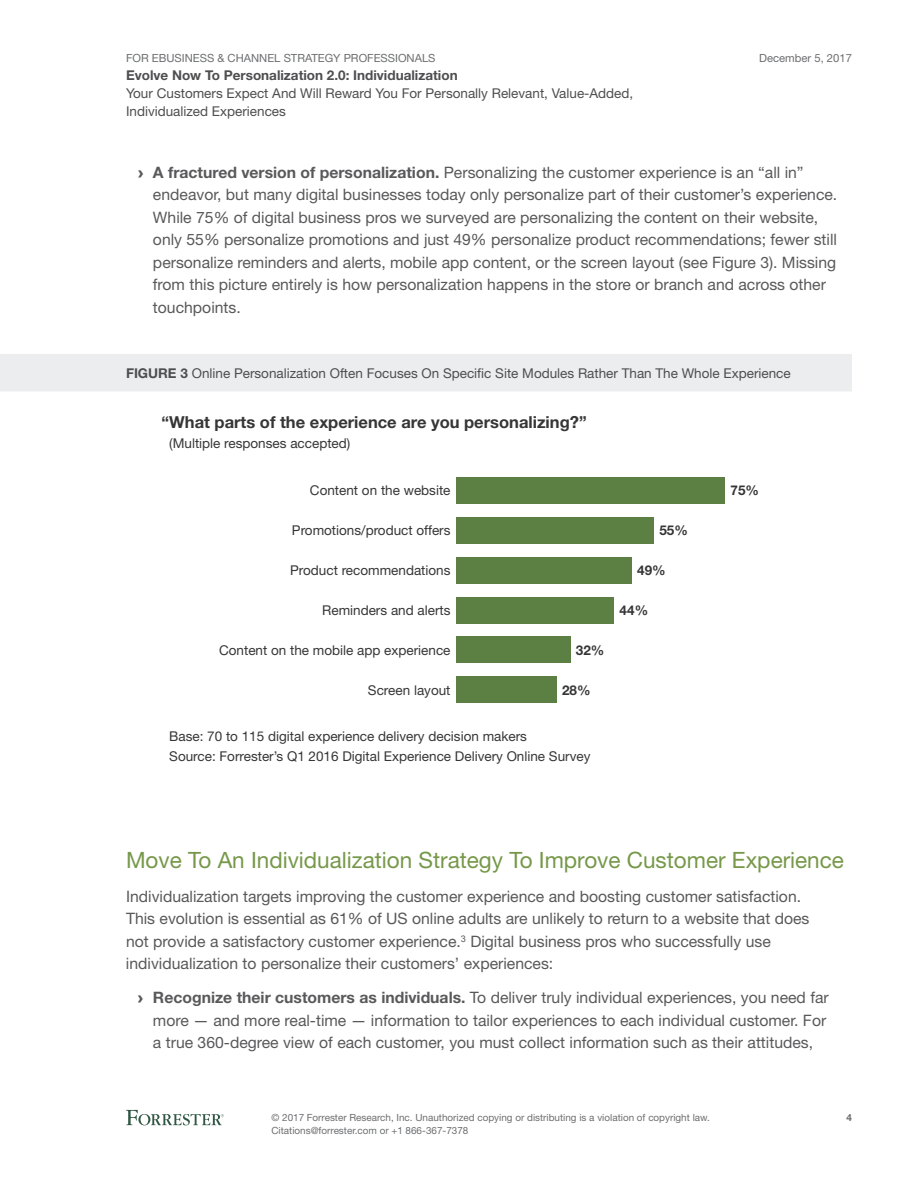
<style>
.page{position:relative;width:918px;height:1188px;background:#fff}
.page>*{position:absolute;margin:0;border:0;box-sizing:border-box;transform-origin:0 0}
.t1{font:22.5px "Helvetica Neue LT Std";color:#769849}
.t2{font:700 16.5px "Helvetica Neue LT Std";color:#363636}
.t3{font:15.75px/22.5px "Helvetica Neue LT Std";color:#59595b}
.t4{font:13.5px/19.8px "Helvetica Neue LT Std";color:#363636}
.t5{font:13.5px/18px "Helvetica Neue LT Std";color:#4e4e50}
.t6{font:700 13.5px "Helvetica Neue LT Std";color:#4e4e50}
.t7{font:700 13.5px "Helvetica Neue LT Std";color:#363636}
.t8{font:11.25px "Helvetica Neue LT Std";color:#6d6e70}
.t9{font:9.9px/12.8px "Helvetica Neue LT Std";color:#6d6e70}
.t10{font:700 9.9px "Helvetica Neue LT Std";color:#6d6e70}
.s1{font-family:"Arial";font-weight:900}
.s2{font-weight:700}
</style>
<div class="page">
<svg style="left:126px;top:1110px;width:98px;height:15px"></svg>
<div style="left:0;top:354px;width:852px;height:37px;background:#ecedee"></div>
<div style="left:456px;top:477px;width:269px;height:26px;background:#5c7f43"></div>
<div style="left:456px;top:517px;width:197px;height:26px;background:#5c7f43"></div>
<div style="left:456px;top:557px;width:176px;height:26px;background:#5c7f43"></div>
<div style="left:456px;top:597px;width:158px;height:26px;background:#5c7f43"></div>
<div style="left:456px;top:637px;width:115px;height:26px;background:#5c7f43"></div>
<div style="left:456px;top:677px;width:101px;height:26px;background:#5c7f43"></div>
<p class="t8" style="left:126px;top:51px;width:311px">For eBusiness &amp; Channel Strategy Professionals</p>
<p class="t6" style="left:126px;top:67px;width:333px">Evolve Now To Personalization 2.0: Individualization</p>
<p class="t5" style="left:126px;top:84px;width:509px">Your Customers Expect And Will Reward You For Personally Relevant, Value-Added,<br>Individualized Experiences</p>
<p class="t8" style="left:759px;top:51px;width:94px">December 5, 2017</p>
<p class="t3" style="left:153px;top:161px;width:686px;text-indent:-15px"><span class="s1">›</span> <span class="s2">A fractured version of personalization.</span> Personalizing the customer experience is an “all in” endeavor, but many digital businesses today only personalize part of their customer’s experience.<br>While 75% of digital business pros we surveyed are personalizing the content on their website, only 55% personalize promotions and just 49% personalize product recommendations; fewer still personalize reminders and alerts, mobile app content, or the screen layout (see Figure 3). Missing from this picture entirely is how personalization happens in the store or branch and across other touchpoints.</p>
<p class="t5" style="left:126px;top:364px;width:666px"><span class="s2">FIGURE 3</span> Online Personalization Often Focuses On Specific Site Modules Rather Than The Whole Experience</p>
<p class="t2" style="left:162px;top:412px;width:427px">“What parts of the experience are you personalizing?”</p>
<p class="t4" style="left:169px;top:433px;width:183px">(Multiple responses accepted)</p>
<p class="t4" style="left:310px;top:480px;width:142px">Content on the website</p>
<p class="t4" style="left:292px;top:520px;width:160px">Promotions/product offers</p>
<p class="t4" style="left:290px;top:560px;width:162px">Product recommendations</p>
<p class="t4" style="left:322px;top:600px;width:130px">Reminders and alerts</p>
<p class="t4" style="left:219px;top:640px;width:233px">Content on the mobile app experience</p>
<p class="t4" style="left:368px;top:680px;width:84px">Screen layout</p>
<p class="t7" style="left:576px;top:642px;width:30px">32%</p>
<p class="t7" style="left:562px;top:682px;width:30px">28%</p>
<p class="t4" style="left:169px;top:726px;width:423px">Base: 70 to 115 digital experience delivery decision makers<br>Source: Forrester’s Q1 2016 Digital Experience Delivery Online Survey</p>
<p class="t7" style="left:659px;top:522px;width:30px">55%</p>
<p class="t7" style="left:637px;top:562px;width:30px">49%</p>
<p class="t7" style="left:620px;top:602px;width:30px">44%</p>
<p class="t7" style="left:731px;top:481px;width:30px">75%</p>
<h1 class="t1" style="left:126px;top:847px;width:719px">Move To An I ndividualization Strategy To I mprove Customer Experience</h1>
<p class="t3" style="left:126px;top:885px;width:685px">I ndividualization targets improving the customer experience and boosting customer satisfaction.<br>This evolution is essential as 61% of US online adults are unlikely to return to a website that does not provide a satisfactory customer experience.<sup>3</sup> Digital business pros who successfully use individualization to personalize their customers’ experiences:</p>
<p class="t3" style="left:153px;top:986px;width:677px;text-indent:-15px"><span class="s1">›</span> <span class="s2">Recognize their customers as individuals.</span> To deliver truly individual experiences, you need far more — and more real-time — information to tailor experiences to each individual customer. For a true 360-degree view of each customer, you must collect information such as their attitudes,</p>
<p class="t9" style="left:272px;top:1111px;width:440px">© 2017 Forrester Research, I nc. Unauthorized copying or distributing is a violation of copyright law.<br>Citations@forrester.com or +1 866-367-7378</p>
<p class="t10" style="left:846px;top:1112px;width:7px">4</p>
</div>
